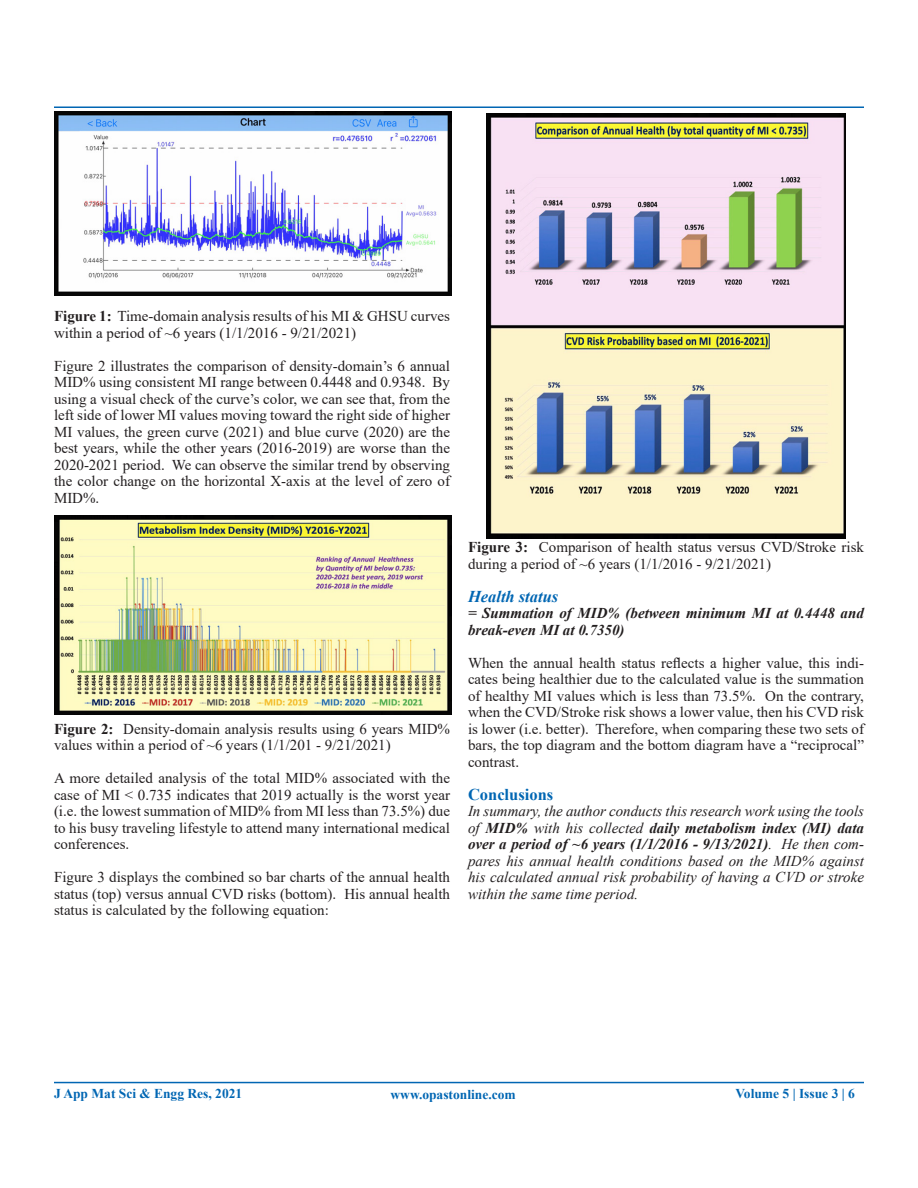
<style>
.page{position:relative;width:918px;height:1188px;background:#fff}
.page>*{position:absolute;margin:0;border:0;box-sizing:border-box;transform-origin:0 0}
.t1{font:italic 700 16.5px "Times New Roman";color:#0166b3}
.t2{font:700 16.5px "Times New Roman";color:#0166b3}
.t3{font:15px/16.5px "Times New Roman";color:#231f20;text-align:justify}
.t4{font:italic 15px/16.5px "Times New Roman";color:#231f20;text-align:justify}
.t5{font:italic 700 15px/16.5px "Times New Roman";color:#231f20}
.t6{font:700 13.5px "Times New Roman";color:#0166b3}
.s1{font-weight:700}
</style>
<div class="page">
<hr style="left:54px;top:106px;width:810px;height:2px;background:#0166b3">
<hr style="left:54px;top:1082px;width:810px;height:1px;background:#0166b3">
<img style="left:54px;top:112px;width:398px;height:183px">
<img style="left:54px;top:515px;width:398px;height:199px">
<img style="left:486px;top:113px;width:360px;height:425px">
<p class="t3" style="left:54px;top:307px;width:398px"><span class="s1">Figure 1:</span> Time-domain analysis results of his MI &amp; GHSU curves within a period of ~6 years (1/1/2016 - 9/21/2021)</p>
<p class="t3" style="left:54px;top:357px;width:398px">Figure 2 illustrates the comparison of density-domain’s 6 annual MID% using consistent MI range between 0.4448 and 0.9348. By using a visual check of the curve’s color, we can see that, from the left side of lower MI values moving toward the right side of higher MI values, the green curve (2021) and blue curve (2020) are the best years, while the other years (2016-2019) are worse than the 2020-2021 period. We can observe the similar trend by observing the color change on the horizontal X-axis at the level of zero of MID%.</p>
<p class="t3" style="left:54px;top:720px;width:397px"><span class="s1">Figure 2:</span> Density-domain analysis results using 6 years MID% values within a period of ~6 years (1/1/201 - 9/21/2021)</p>
<p class="t3" style="left:54px;top:769px;width:398px">A more detailed analysis of the total MID% associated with the case of MI &lt; 0.735 indicates that 2019 actually is the worst year (i.e. the lowest summation of MID% from MI less than 73.5%) due to his busy traveling lifestyle to attend many international medical conferences.</p>
<p class="t3" style="left:54px;top:868px;width:398px">Figure 3 displays the combined so bar charts of the annual health status (top) versus annual CVD risks (bottom). His annual health status is calculated by the following equation:</p>
<p class="t3" style="left:468px;top:538px;width:398px"><span class="s1">Figure 3:</span> Comparison of health status versus CVD/Stroke risk during a period of ~6 years (1/1/2016 - 9/21/2021)</p>
<p class="t1" style="left:468px;top:585px;width:92px">Health status</p>
<p class="t5" style="left:468px;top:605px;width:397px">= Summation of MID% (between minimum MI at 0.4448 and break-even MI at 0.7350)</p>
<p class="t3" style="left:468px;top:654px;width:398px">When the annual health status reflects a higher value, this indi&shy;cates being healthier due to the calculated value is the summation of healthy MI values which is less than 73.5%. On the contrary, when the CVD/Stroke risk shows a lower value, then his CVD risk is lower (i.e. better). Therefore, when comparing these two sets of bars, the top diagram and the bottom diagram have a “reciprocal” contrast.</p>
<p class="t2" style="left:468px;top:782px;width:87px">Conclusions</p>
<p class="t4" style="left:468px;top:803px;width:398px">In summary, the author conducts this research work using the tools of <span class="s1">MID%</span> with his collected <span class="s1">daily metabolism index (MI) data over a period of ~6 years (1/1/2016 - 9/13/2021)</span>. He then com&shy;pares his annual health conditions based on the MID% against his calculated annual risk probability of having a CVD or stroke within the same time period.</p>
<p class="t6" style="left:54px;top:1084px;width:190px">J App Mat Sci &amp; Engg Res, 2021</p>
<p class="t6" style="left:391px;top:1085px;width:127px">www.opastonline.com</p>
<p class="t6" style="left:735px;top:1084px;width:121px">Volume 5 | Issue 3 | 6</p>
</div>
